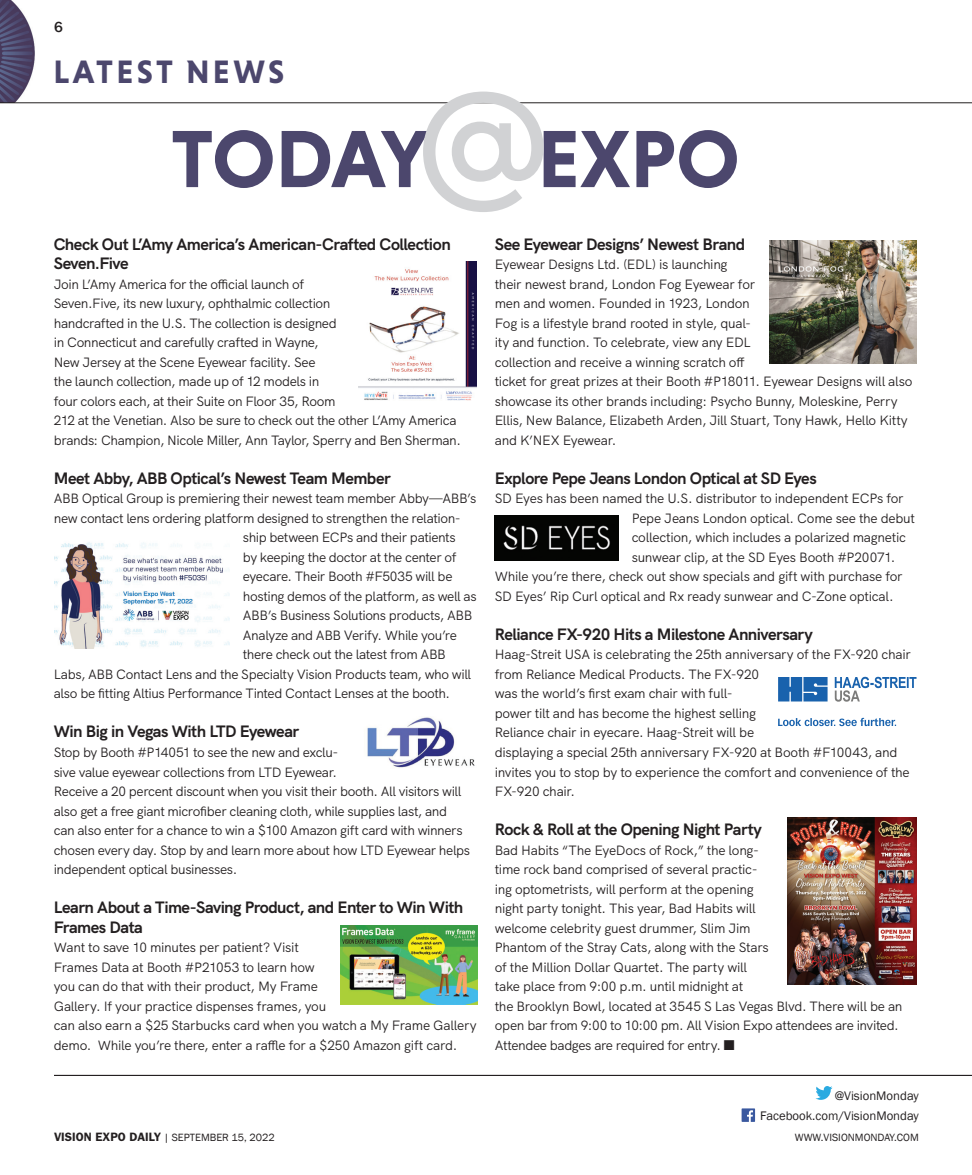
<style>
.page{position:relative;width:972px;height:1175px;background:#fff}
.page>*{position:absolute;margin:0;border:0;box-sizing:border-box;transform-origin:0 0}
.t1{font:700 33px "Niveau Grotesk";letter-spacing:.1em;color:#4c476d}
.t2{font:700 16.5px/19.5px "HK Grotesk";letter-spacing:-.03em;color:#231f20}
.t3{font:500 15px "Franklin Gothic";color:#231f20}
.t4{font:13.5px/19.5px "HK Grotesk";letter-spacing:-.025em;color:#231f20}
.t5{font:12.75px "Franklin Gothic";color:#231f20}
.t6{font:10.8px "Franklin Gothic";color:#231f20}
.s1{font-weight:600;font-size:12.15px}
</style>
<div class="page">
<img style="left:0;top:0;width:35px;height:102px">
<svg style="left:742px;top:1108px;width:13px;height:13px"></svg>
<svg style="left:815px;top:1086px;width:18px;height:13px"></svg>
<hr style="left:54px;top:1075px;width:918px;height:1px;background:#231f20">
<hr style="left:0;top:102px;width:972px;height:1px;background:#231f20">
<svg style="left:173px;top:92px;width:564px;height:120px"></svg>
<img style="left:358px;top:262px;width:119px;height:139px">
<img style="left:54px;top:542px;width:175px;height:106px">
<img style="left:367px;top:717px;width:108px;height:51px">
<img style="left:341px;top:926px;width:136px;height:78px">
<img style="left:769px;top:240px;width:148px;height:123px">
<svg style="left:778px;top:677px;width:139px;height:49px"></svg>
<img style="left:495px;top:515px;width:123px;height:46px">
<img style="left:787px;top:817px;width:130px;height:167px">
<p class="t3" style="left:54px;top:18px;width:10px">6</p>
<h1 class="t1" style="left:54px;top:60px;width:232px">LATEST NEWS</h1>
<p class="t2" style="left:54px;top:236px;width:398px">Check Out L’Amy America’s American-Crafted Collection<br>Seven.Five</p>
<p class="t4" style="left:54px;top:276px;width:409px">Join L’Amy America for the official launch of<br>Seven.Five, its new luxury, ophthalmic collection<br>handcrafted in the U.S. The collection is designed<br>in Connecticut and carefully crafted in Wayne,<br>New Jersey at the Scene Eyewear facility. See<br>the launch collection, made up of 12 models in<br>four colors each, at their Suite on Floor 35, Room<br>212 at the Venetian. Also be sure to check out the other L’Amy America brands: Champion, Nicole Miller, Ann Taylor, Sperry and Ben Sherman.</p>
<p class="t2" style="left:54px;top:470px;width:339px">Meet Abby, ABB Optical’s Newest Team Member</p>
<p class="t4" style="left:54px;top:490px;width:424px">ABB Optical Group is premiering their newest team member Abby—ABB’s</p>
<p class="t4" style="left:54px;top:510px;width:408px">new contact lens ordering platform designed to strengthen the relation-</p>
<p class="t4" style="left:243px;top:529px;width:214px">ship between ECPs and their patients</p>
<p class="t4" style="left:243px;top:549px;width:215px">by keeping the doctor at the center of</p>
<p class="t4" style="left:243px;top:568px;width:211px">eyecare. Their Booth #F5035 will be</p>
<p class="t4" style="left:243px;top:588px;width:235px">hosting demos of the platform, as well as</p>
<p class="t4" style="left:243px;top:607px;width:231px">ABB’s Business Solutions products, ABB</p>
<p class="t4" style="left:243px;top:627px;width:216px">Analyze and ABB Verify. While you’re</p>
<p class="t4" style="left:243px;top:646px;width:205px">there check out the latest from ABB</p>
<p class="t4" style="left:54px;top:666px;width:419px">Labs, ABB Contact Lens and the Specialty Vision Products team, who will</p>
<p class="t4" style="left:54px;top:685px;width:398px">also be fitting Altius Performance Tinted Contact Lenses at the booth.</p>
<p class="t2" style="left:54px;top:723px;width:247px">Win Big in Vegas With LTD Eyewear</p>
<p class="t4" style="left:54px;top:744px;width:418px">Stop by Booth #P14051 to see the new and exclu-<br>sive value eyewear collections from LTD Eyewear.<br>Receive a 20 percent discount when you visit their booth. All visitors will also get a free giant microfiber cleaning cloth, while supplies last, and can also enter for a chance to win a $100 Amazon gift card with winners chosen every day. Stop by and learn more about how LTD Eyewear helps independent optical businesses.</p>
<p class="t2" style="left:54px;top:899px;width:411px">Learn About a Time-Saving Product, and Enter to Win With<br>Frames Data</p>
<p class="t4" style="left:54px;top:939px;width:424px">Want to save 10 minutes per patient? Visit<br>Frames Data at Booth #P21053 to learn how<br>you can do that with their product, My Frame<br>Gallery. If your practice dispenses frames, you<br>can also earn a $25 Starbucks card when you watch a My Frame Gallery demo. While you’re there, enter a raffle for a $250 Amazon gift card.</p>
<p class="t2" style="left:495px;top:236px;width:252px">See Eyewear Designs’ Newest Brand</p>
<p class="t4" style="left:495px;top:256px;width:419px">Eyewear Designs Ltd. (EDL) is launching<br>their newest brand, London Fog Eyewear for<br>men and women. Founded in 1923, London<br>Fog is a lifestyle brand rooted in style, qual-<br>ity and function. To celebrate, view any EDL<br>collection and receive a winning scratch off<br>ticket for great prizes at their Booth #P18011. Eyewear Designs will also showcase its other brands including: Psycho Bunny, Moleskine, Perry Ellis, New Balance, Elizabeth Arden, Jill Stuart, Tony Hawk, Hello Kitty and K’NEX Eyewear.</p>
<p class="t2" style="left:495px;top:470px;width:324px">Explore Pepe Jeans London Optical at SD Eyes</p>
<p class="t4" style="left:495px;top:490px;width:410px">SD Eyes has been named the U.S. distributor to independent ECPs for</p>
<p class="t4" style="left:632px;top:510px;width:285px">Pepe Jeans London optical. Come see the debut</p>
<p class="t4" style="left:632px;top:529px;width:276px">collection, which includes a polarized magnetic</p>
<p class="t4" style="left:632px;top:549px;width:265px">sunwear clip, at the SD Eyes Booth #P20071.</p>
<p class="t4" style="left:495px;top:568px;width:409px">While you’re there, check out show specials and gift with purchase for</p>
<p class="t4" style="left:495px;top:588px;width:400px">SD Eyes’ Rip Curl optical and Rx ready sunwear and C-Zone optical.</p>
<p class="t2" style="left:495px;top:626px;width:319px">Reliance FX-920 Hits a Milestone Anniversary</p>
<p class="t4" style="left:495px;top:646px;width:418px">Haag-Streit USA is celebrating the 25th anniversary of the FX-920 chair from Reliance Medical Products. The FX-920<br>was the world’s first exam chair with full-<br>power tilt and has become the highest selling<br>Reliance chair in eyecare. Haag-Streit will be<br>displaying a special 25th anniversary FX-920 at Booth #F10043, and invites you to stop by to experience the comfort and convenience of the FX-920 chair.</p>
<p class="t2" style="left:495px;top:821px;width:269px">Rock &amp; Roll at the Opening Night Party</p>
<p class="t4" style="left:495px;top:841px;width:409px">Bad Habits “The EyeDocs of Rock,” the long-<br>time rock band comprised of several practic-<br>ing optometrists, will perform at the opening<br>night party tonight. This year, Bad Habits will<br>welcome celebrity guest drummer, Slim Jim<br>Phantom of the Stray Cats, along with the Stars<br>of the Million Dollar Quartet. The party will<br>take place from 9:00 p.m. until midnight at<br>the Brooklyn Bowl, located at 3545 S Las Vegas Blvd. There will be an open bar from 9:00 to 10:00 pm. All Vision Expo attendees are invited.<br>Attendee badges are required for entry. ■</p>
<p class="t5" style="left:835px;top:1087px;width:86px">@VisionMonday</p>
<p class="t5" style="left:760px;top:1108px;width:160px">Facebook.com/VisionMonday</p>
<p class="t6" style="left:54px;top:1130px;width:222px"><span class="s1">VISION EXPO DAILY</span> | SEPTEMBER 15, 2022</p>
<p class="t6" style="left:795px;top:1130px;width:125px">WWW.VISIONMONDAY.COM</p>
</div>
